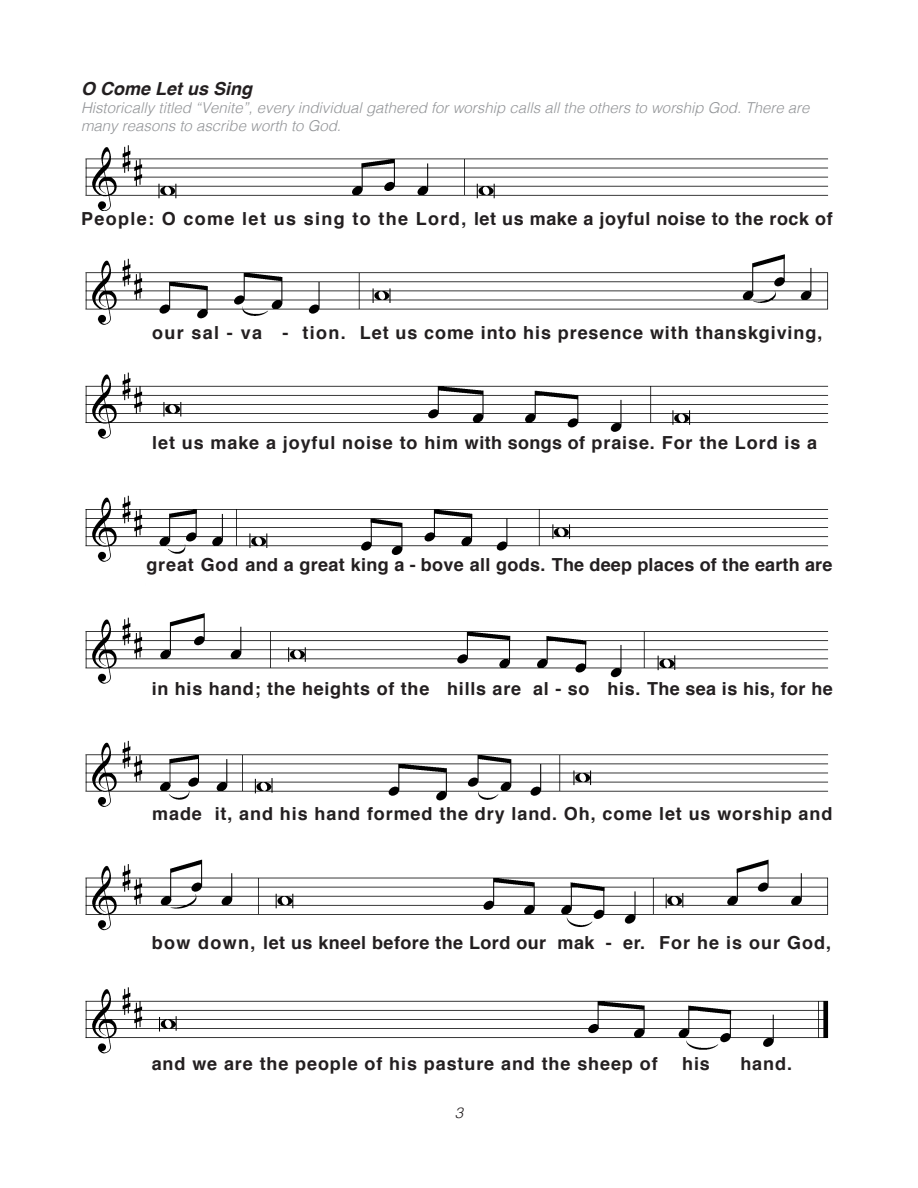
<style>
.page{position:relative;width:918px;height:1188px;background:#fff}
.page>*{position:absolute;margin:0;border:0;box-sizing:border-box;transform-origin:0 0}
.t1{font:700 18px "Helvetica";letter-spacing:.05em;color:#231f20}
.t2{font:700 18px "Helvetica";letter-spacing:.03em;color:#231f20}
.t3{font:700 18px "Helvetica";letter-spacing:.02em;color:#231f20}
.t4{font:700 18px "Helvetica";letter-spacing:.025em;color:#231f20}
.t5{font:italic 700 18px "Helvetica";color:#231f20}
.t6{font:italic 300 15px/18px "Helvetica";color:#939598}
.t7{font:italic 300 15px "Helvetica";color:#231f20}
</style>
<div class="page">
<img style="left:85px;top:145px;width:744px;height:909px">
<div style="left:81px;top:212px;width:755px;height:34px;background:#fff"></div>
<div style="left:146px;top:325px;width:680px;height:37px;background:#fff"></div>
<div style="left:152px;top:435px;width:674px;height:39px;background:#fff"></div>
<div style="left:146px;top:558px;width:687px;height:35px;background:#fff"></div>
<div style="left:152px;top:681px;width:681px;height:35px;background:#fff"></div>
<div style="left:152px;top:806px;width:684px;height:39px;background:#fff"></div>
<div style="left:152px;top:936px;width:681px;height:28px;background:#fff"></div>
<p class="t5" style="left:81px;top:73px;width:173px">O Come Let us Sing</p>
<p class="t6" style="left:81px;top:97px;width:730px">Historically titled “Venite”, every individual gathered for worship calls all the others to worship God. There are many reasons to ascribe worth to God.</p>
<p class="t2" style="left:81px;top:204px;width:753px">People: O come let us sing to the Lord, let us make a joyful noise to the rock of</p>
<p class="t1" style="left:152px;top:318px;width:672px">our sal - va - tion. Let us come into his presence with thanskgiving,</p>
<p class="t1" style="left:152px;top:428px;width:666px">let us make a joyful noise to him with songs of praise. For the Lord is a</p>
<p class="t3" style="left:146px;top:551px;width:688px">great God and a great king a - bove all gods. The deep places of the earth are</p>
<p class="t1" style="left:152px;top:674px;width:682px">in his hand; the heights of the hills are al - so his. The sea is his, for he</p>
<p class="t1" style="left:152px;top:799px;width:682px">made it, and his hand formed the dry land. Oh, come let us worship and</p>
<p class="t4" style="left:152px;top:928px;width:681px">bow down, let us kneel before the Lord our mak - er. For he is our God,</p>
<p class="t1" style="left:152px;top:1049px;width:507px">and we are the people of his pasture and the sheep of</p>
<p class="t1" style="left:682px;top:1049px;width:29px">his</p>
<p class="t1" style="left:740px;top:1049px;width:53px">hand.</p>
<p class="t7" style="left:455px;top:1100px;width:10px">3</p>
</div>
